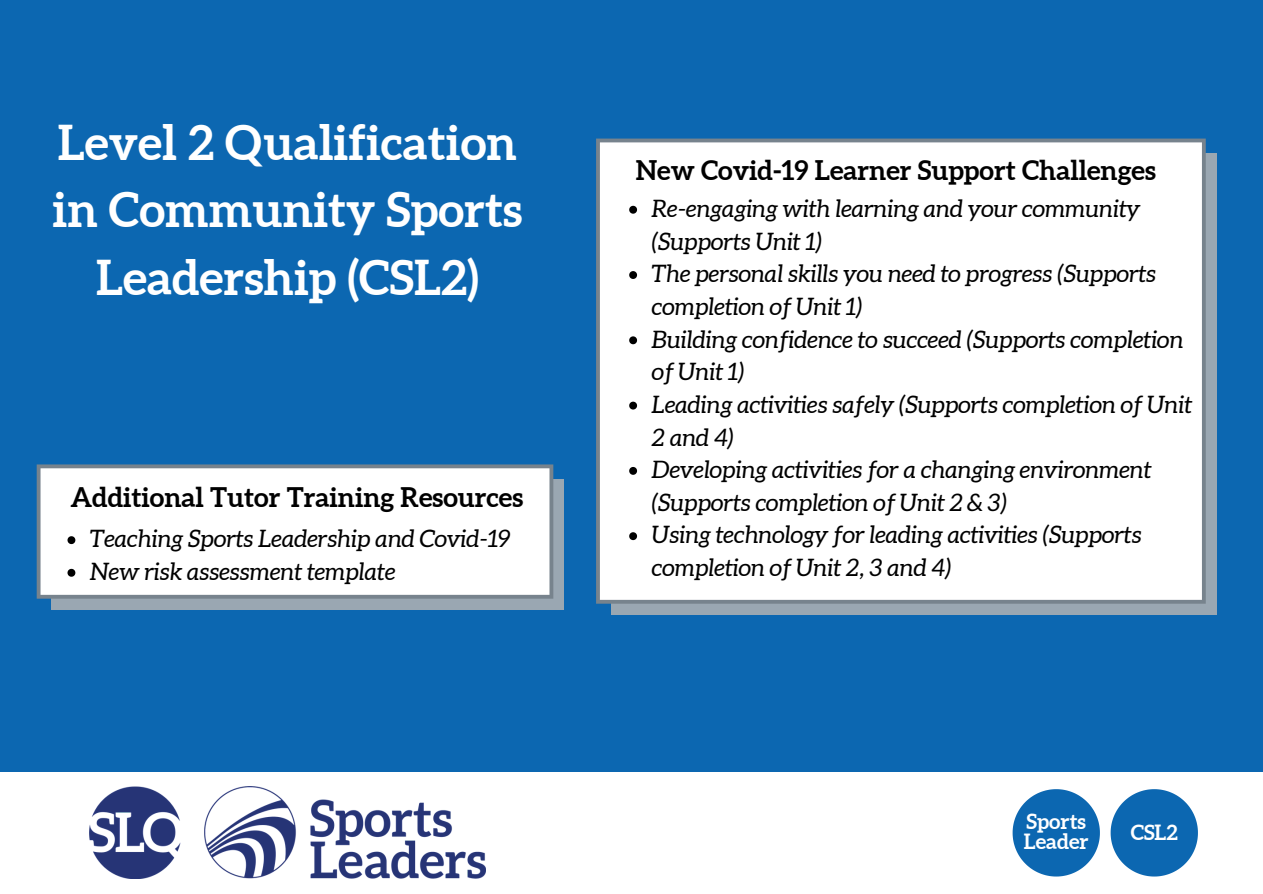
<style>
.page{position:relative;width:1263px;height:894px;background:#fff}
.page>*{position:absolute;margin:0;border:0;box-sizing:border-box;transform-origin:0 0}
.t1{font:700 48px/67.5px "Aleo";color:#fff;text-align:center}
.t2{font:700 27px "Aleo";color:#000}
.t3{font:italic 24px/32.5px "Aleo";color:#000}
.t4{font:700 21px/20.2px "Aleo";color:#fff}
</style>
<div class="page">
<div style="left:0;top:0;width:1263px;height:893px;background:#0c67b1"></div>
<div style="left:0;top:771px;width:1263px;height:122px;background:#fff"></div>
<img style="left:89px;top:786px;width:396px;height:92px">
<svg style="left:1111px;top:789px;width:87px;height:87px"></svg>
<svg style="left:1013px;top:789px;width:87px;height:87px"></svg>
<div style="left:611px;top:153px;width:605px;height:461px;background:#9aa7b2"></div>
<div style="left:596px;top:138px;width:610px;height:465px;background:#fff"></div>
<svg style="left:629px;top:206px;width:8px;height:8px"></svg>
<svg style="left:629px;top:271px;width:8px;height:8px"></svg>
<svg style="left:629px;top:336px;width:8px;height:8px"></svg>
<svg style="left:629px;top:401px;width:8px;height:8px"></svg>
<svg style="left:629px;top:467px;width:8px;height:7px"></svg>
<svg style="left:629px;top:532px;width:8px;height:8px"></svg>
<div style="left:51px;top:479px;width:513px;height:130px;background:#9aa7b2"></div>
<svg style="left:37px;top:464px;width:516px;height:134px;background:#f5f6f7"></svg>
<svg style="left:68px;top:536px;width:7px;height:8px"></svg>
<svg style="left:68px;top:568px;width:7px;height:8px"></svg>
<h1 class="t1" style="left:53px;top:108px;width:471px">Level 2 Qualification in Community Sports<br>Leadership (CSL2)</h1>
<p class="t2" style="left:70px;top:481px;width:454px">Additional Tutor Training Resources</p>
<p class="t3" style="left:90px;top:522px;width:422px">Teaching Sports Leadership and Covid-19<br>New risk assessment template</p>
<p class="t2" style="left:636px;top:155px;width:521px">New Covid-19 Learner Support Challenges</p>
<p class="t3" style="left:652px;top:192px;width:542px">Re-engaging with learning and your community (Supports Unit 1)<br>The personal skills you need to progress (Supports completion of Unit 1)<br>Building confidence to succeed (Supports completion of Unit 1)<br>Leading activities safely (Supports completion of Unit 2 and 4)<br>Developing activities for a changing environment (Supports completion of Unit 2 &amp; 3)<br>Using technology for leading activities (Supports completion of Unit 2, 3 and 4)</p>
<p class="t4" style="left:1024px;top:810px;width:66px">Sports<br>Leader</p>
<p class="t4" style="left:1131px;top:821px;width:49px">CSL2</p>
</div>
